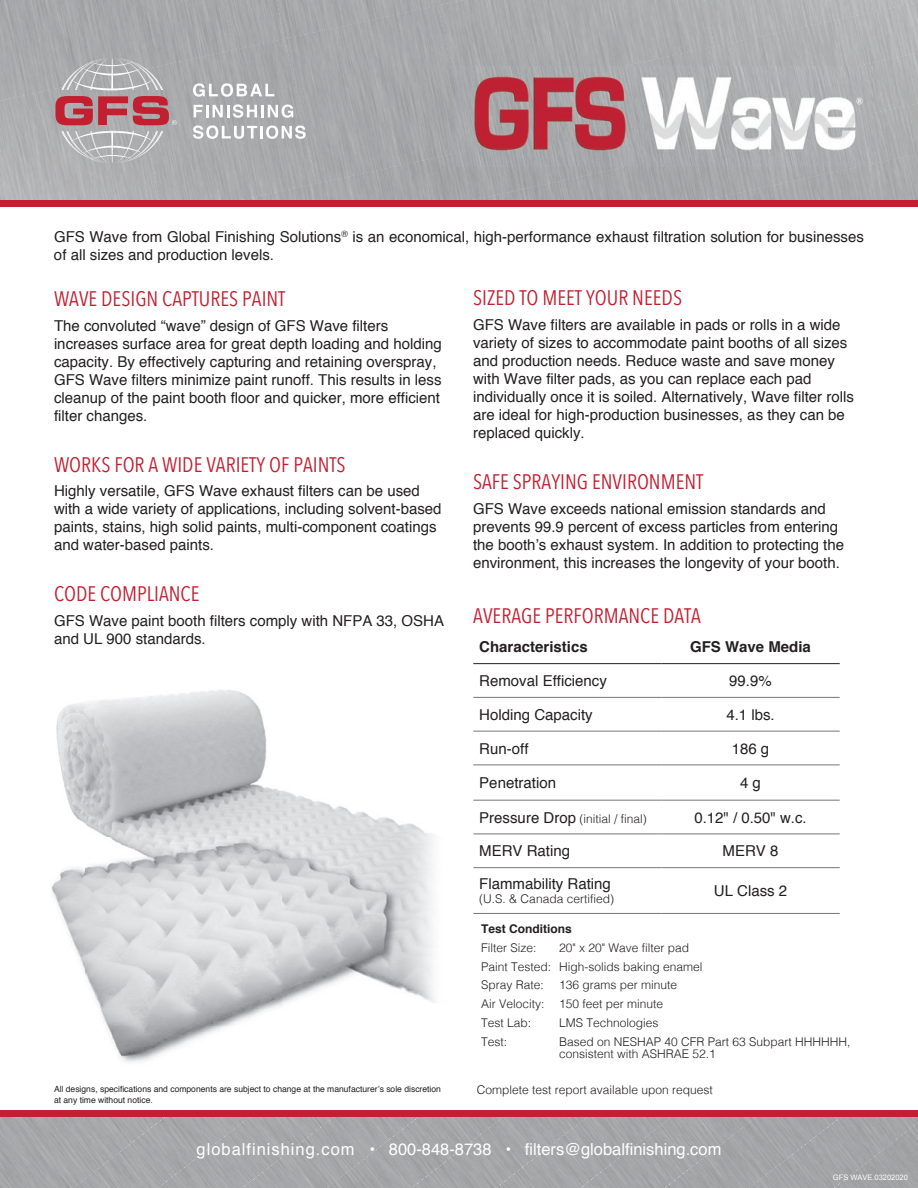
<style>
.page{position:relative;width:918px;height:1188px;background:#fff}
.page>*{position:absolute;margin:0;border:0;box-sizing:border-box;transform-origin:0 0}
.t1{font:21px "Avenir Next Condensed";color:#c21f31}
.t2{font:16.5px "Helvetica";color:#fff}
.t3{font:15px/18px "Helvetica";color:#231f20}
.t4{font:700 15px "Helvetica";color:#231f20}
.t5{font:300 12px/18.8px "Helvetica";color:#231f20}
.t6{font:700 12px "Helvetica";color:#231f20}
.t7{font:8.55px/10.5px "Helvetica";color:#231f20}
.t8{font:7.5px "Arial";color:#fff}
.s1{font-weight:400;font-size:15px}
</style>
<div class="page">
<div style="left:0;top:101px;width:131px;height:99px;background:#b1b1b2"></div>
<div style="left:0;top:0;width:223px;height:101px;background:#a7a9ab"></div>
<img style="left:131px;top:39px;width:154px;height:161px">
<div style="left:221px;top:153px;width:233px;height:47px;background:#a8a9ab"></div>
<div style="left:223px;top:0;width:62px;height:50px;background:#a7a9aa"></div>
<div style="left:285px;top:39px;width:171px;height:145px;background:#a6a8aa"></div>
<div style="left:276px;top:0;width:162px;height:39px;background:#a7a9ab"></div>
<img style="left:454px;top:103px;width:464px;height:97px">
<div style="left:438px;top:0;width:266px;height:87px;background:#a9abad"></div>
<div style="left:686px;top:154px;width:232px;height:46px;background:#a8aaac"></div>
<div style="left:621px;top:2px;width:297px;height:65px;background:#adaeaf"></div>
<div style="left:704px;top:0;width:214px;height:47px;background:#b3b3b4"></div>
<div style="left:854px;top:53px;width:64px;height:60px;background:#b1b1b3"></div>
<svg style="left:61px;top:131px;width:102px;height:32px;background:#b9babb"></svg>
<svg style="left:56px;top:58px;width:121px;height:67px;background:#b48b91"></svg>
<svg style="left:193px;top:83px;width:81px;height:14px"></svg>
<svg style="left:194px;top:104px;width:99px;height:14px"></svg>
<svg style="left:193px;top:125px;width:113px;height:14px"></svg>
<div style="left:0;top:1117px;width:73px;height:71px;background:#a5a7a9"></div>
<div style="left:73px;top:1117px;width:85px;height:71px;background:#a7a8aa"></div>
<div style="left:158px;top:1117px;width:84px;height:71px;background:#a6a8aa"></div>
<div style="left:242px;top:1117px;width:85px;height:71px;background:#a6a8aa"></div>
<img style="left:138px;top:1117px;width:31px;height:12px">
<div style="left:327px;top:1117px;width:84px;height:71px;background:#a5a7a9"></div>
<div style="left:411px;top:1117px;width:85px;height:71px;background:#a4a6a8"></div>
<div style="left:496px;top:1117px;width:84px;height:71px;background:#a5a6a8"></div>
<div style="left:580px;top:1117px;width:84px;height:71px;background:#a4a5a7"></div>
<div style="left:664px;top:1117px;width:85px;height:71px;background:#a3a5a7"></div>
<div style="left:749px;top:1117px;width:169px;height:71px;background:#a3a5a7"></div>
<div style="left:834px;top:1123px;width:84px;height:65px;background:#a2a4a6"></div>
<div style="left:0;top:1110px;width:918px;height:7px;background:#c21f31"></div>
<div style="left:0;top:200px;width:918px;height:7px;background:#c21f31"></div>
<img style="left:51px;top:664px;width:425px;height:398px">
<hr style="left:473px;top:697px;width:188px;height:1px;background:#757679">
<hr style="left:661px;top:697px;width:179px;height:1px;background:#757679">
<hr style="left:473px;top:731px;width:188px;height:1px;background:#757679">
<hr style="left:661px;top:731px;width:179px;height:1px;background:#757679">
<hr style="left:473px;top:765px;width:188px;height:1px;background:#757679">
<hr style="left:661px;top:765px;width:179px;height:1px;background:#757679">
<hr style="left:473px;top:800px;width:188px;height:1px;background:#757679">
<hr style="left:661px;top:800px;width:179px;height:1px;background:#757679">
<hr style="left:473px;top:834px;width:188px;height:1px;background:#757679">
<hr style="left:661px;top:834px;width:179px;height:1px;background:#757679">
<hr style="left:473px;top:867px;width:188px;height:1px;background:#757679">
<hr style="left:661px;top:867px;width:179px;height:1px;background:#757679">
<hr style="left:473px;top:663px;width:188px;height:1px;background:#231f20">
<hr style="left:661px;top:663px;width:179px;height:1px;background:#231f20">
<hr style="left:473px;top:913px;width:188px;height:1px;background:#757679">
<hr style="left:661px;top:913px;width:179px;height:1px;background:#757679">
<img style="left:456px;top:67px;width:417px;height:100px">
<p class="t3" style="left:54px;top:228px;width:811px">GFS Wave from Global Finishing Solutions<sup>®</sup> is an economical, high-performance exhaust filtration solution for businesses of all sizes and production levels.</p>
<h1 class="t1" style="left:54px;top:281px;width:233px">WAVE DESIGN CAPTURES PAINT</h1>
<p class="t3" style="left:54px;top:317px;width:389px">The convoluted “wave” design of GFS Wave filters increases surface area for great depth loading and holding capacity. By effectively capturing and retaining overspray, GFS Wave filters minimize paint runoff. This results in less cleanup of the paint booth floor and quicker, more efficient filter changes.</p>
<h1 class="t1" style="left:54px;top:446px;width:293px">WORKS FOR A WIDE VARIETY OF PAINTS</h1>
<p class="t3" style="left:54px;top:483px;width:389px">Highly versatile, GFS Wave exhaust filters can be used with a wide variety of applications, including solvent-based paints, stains, high solid paints, multi-component coatings and water-based paints.</p>
<h1 class="t1" style="left:54px;top:576px;width:147px">CODE COMPLIANCE</h1>
<p class="t3" style="left:54px;top:612px;width:392px">GFS Wave paint booth filters comply with NFPA 33, OSHA and UL 900 standards.</p>
<h1 class="t1" style="left:473px;top:598px;width:229px">AVERAGE PERFORMANCE DATA</h1>
<p class="t4" style="left:479px;top:635px;width:110px">Characteristics</p>
<p class="t4" style="left:690px;top:635px;width:122px">GFS Wave Media</p>
<p class="t3" style="left:479px;top:672px;width:129px">Removal Efficiency</p>
<p class="t3" style="left:729px;top:672px;width:44px">99.9%</p>
<p class="t3" style="left:479px;top:706px;width:115px">Holding Capacity</p>
<p class="t3" style="left:726px;top:706px;width:50px">4.1 lbs.</p>
<p class="t3" style="left:479px;top:740px;width:51px">Run-off</p>
<p class="t3" style="left:732px;top:740px;width:39px">186 g</p>
<p class="t3" style="left:479px;top:774px;width:78px">Penetration</p>
<p class="t3" style="left:740px;top:774px;width:22px">4 g</p>
<p class="t5" style="left:479px;top:808px;width:169px"><span class="s1">Pressure Drop</span> (initial / final)</p>
<p class="t3" style="left:694px;top:809px;width:114px">0.12" / 0.50" w.c.</p>
<p class="t3" style="left:479px;top:843px;width:92px">MERV Rating</p>
<p class="t3" style="left:723px;top:843px;width:57px">MERV 8</p>
<p class="t3" style="left:479px;top:876px;width:133px">Flammability Rating</p>
<p class="t5" style="left:479px;top:888px;width:136px">(U.S. &amp; Canada certified)</p>
<h1 class="t1" style="left:473px;top:280px;width:211px">SIZED TO MEET YOUR NEEDS</h1>
<p class="t3" style="left:473px;top:316px;width:382px">GFS Wave filters are available in pads or rolls in a wide variety of sizes to accommodate paint booths of all sizes and production needs. Reduce waste and save money with Wave filter pads, as you can replace each pad individually once it is soiled. Alternatively, Wave filter rolls are ideal for high-production businesses, as they can be replaced quickly.</p>
<h1 class="t1" style="left:473px;top:464px;width:232px">SAFE SPRAYING ENVIRONMENT</h1>
<p class="t3" style="left:473px;top:500px;width:373px">GFS Wave exceeds national emission standards and prevents 99.9 percent of excess particles from entering the booth’s exhaust system. In addition to protecting the environment, this increases the longevity of your booth.</p>
<p class="t3" style="left:714px;top:882px;width:75px">UL Class 2</p>
<p class="t6" style="left:481px;top:919px;width:92px">Test Conditions</p>
<p class="t5" style="left:481px;top:937px;width:57px">Filter Size:</p>
<p class="t5" style="left:481px;top:937px;width:223px;text-indent:78px">20" x 20" Wave filter pad<br>Paint Tested: High-solids baking enamel<br>Spray Rate:</p>
<p class="t5" style="left:481px;top:975px;width:198px;text-indent:78px">136 grams per minute<br>Air Velocity: 150 feet per minute<br>Test Lab:</p>
<p class="t5" style="left:559px;top:1012px;width:101px">LMS Technologies</p>
<p class="t7" style="left:54px;top:1084px;width:388px">All designs, specifications and components are subject to change at the manufacturer’s sole discretion at any time without notice.</p>
<p class="t5" style="left:481px;top:1031px;width:28px">Test:</p>
<p class="t5" style="left:559px;top:1034px;width:293px;line-height:12px">Based on NESHAP 40 CFR Part 63 Subpart HHHHHH, consistent with ASHRAE 52.1</p>
<p class="t5" style="left:477px;top:1079px;width:238px">Complete test report available upon request</p>
<p class="t2" style="left:197px;top:1136px;width:526px">globalfinishing.com • 800-848-8738 • filters@globalfinishing.com</p>
<p class="t8" style="left:833px;top:1173px;width:77px">GFS WAVE.03202020</p>
</div>
